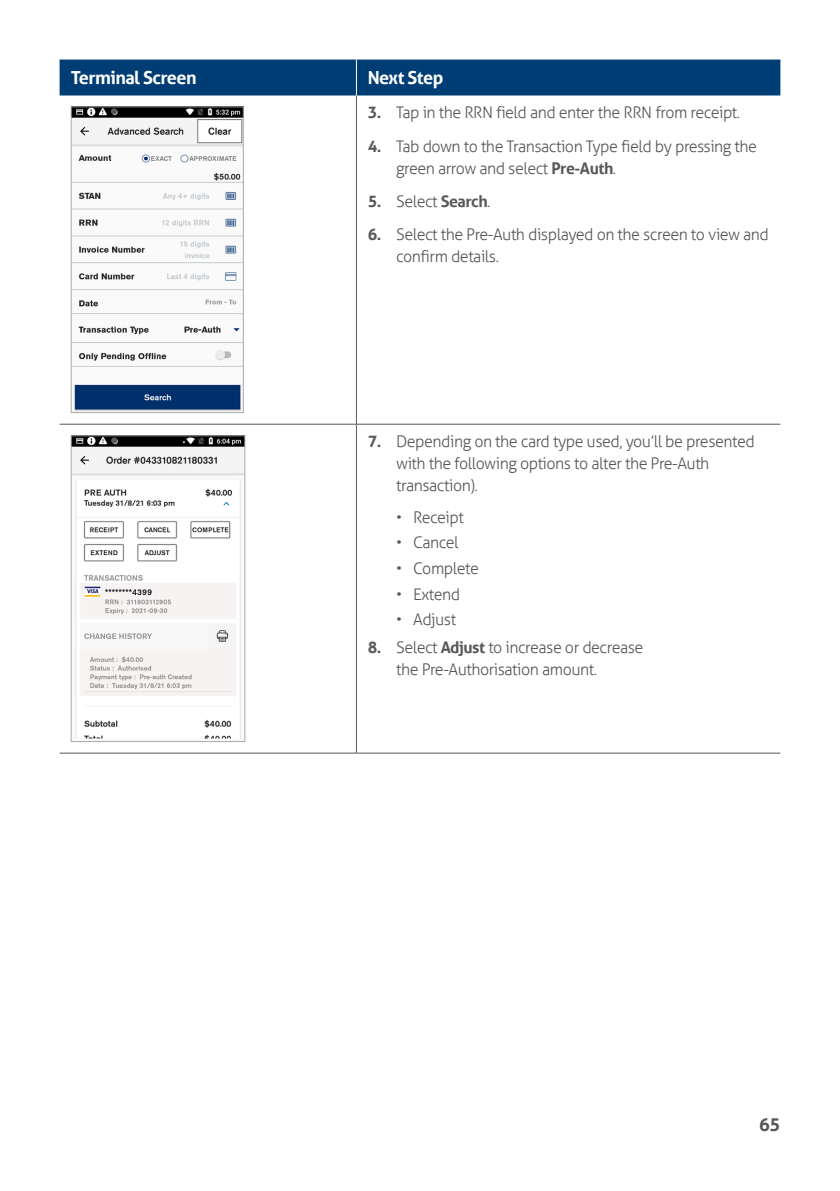
<style>
.page{position:relative;width:840px;height:1191px;background:#fff}
.page>*{position:absolute;margin:0;border:0;box-sizing:border-box;transform-origin:0 0}
.Table_Head{font:700 18px "Aller";letter-spacing:-.03em;color:#fff}
.t1{font:700 18px "Aller";color:#57585a}
.t2{font:300 16px/22px "Aller";letter-spacing:-.03em;color:#57585a}
.t3{font:700 16px "Aller";letter-spacing:-.03em;color:#57585a}
.s1{font-weight:700}
.s2{font-weight:300}
</style>
<div class="page">
<div style="left:60px;top:60px;width:720px;height:35px;background:#013d75"></div>
<hr style="left:356px;top:95px;width:1px;height:329px;background:#57585a">
<hr style="left:356px;top:424px;width:424px;height:1px;background:#57585a">
<hr style="left:356px;top:424px;width:1px;height:329px;background:#57585a">
<hr style="left:356px;top:753px;width:424px;height:1px;background:#57585a">
<hr style="left:60px;top:424px;width:296px;height:1px;background:#57585a">
<hr style="left:60px;top:753px;width:296px;height:1px;background:#57585a">
<hr style="left:356px;top:60px;width:1px;height:35px;background:#fff">
<img style="left:73px;top:109px;width:168px;height:302px">
<div style="left:71px;top:107px;width:172px;height:306px;border:1px solid #a8a9ad"></div>
<img style="left:73px;top:437px;width:170px;height:302px">
<div style="left:71px;top:435px;width:174px;height:307px;border:1px solid #a8a9ad"></div>
<p class="Table_Head" style="left:71px;top:67px;width:127px">Terminal Screen</p>
<p class="Table_Head" style="left:367px;top:67px;width:77px">Next Step</p>
<p class="t2" style="left:367px;top:102px;width:373px"><span class="s1">3.</span> Tap in the RRN field and enter the RRN from receipt.</p>
<p class="t2" style="left:396px;top:135px;width:362px;text-indent:-28px"><span class="s1">4.</span> Tab down to the Transaction Type field by pressing the green arrow and select <span class="s1">Pre-Auth</span>.</p>
<p class="t3" style="left:367px;top:191px;width:124px">5. <span class="s2">Select</span> Search<span class="s2">.</span></p>
<p class="t2" style="left:396px;top:224px;width:374px;text-indent:-28px"><span class="s1">6.</span> Select the Pre-Auth displayed on the screen to view and confirm details.</p>
<p class="t2" style="left:396px;top:431px;width:360px;text-indent:-28px"><span class="s1">7.</span> Depending on the card type used, you’ll be presented with the following options to alter the Pre-Auth transaction).</p>
<p class="t2" style="left:396px;top:506px;width:69px">• Receipt</p>
<p class="t2" style="left:396px;top:532px;width:64px">• Cancel</p>
<p class="t2" style="left:396px;top:557px;width:84px">• Complete</p>
<p class="t2" style="left:396px;top:583px;width:65px">• Extend</p>
<p class="t2" style="left:396px;top:609px;width:61px">• Adjust</p>
<p class="t2" style="left:396px;top:636px;width:249px;text-indent:-28px"><span class="s1">8.</span> Select <span class="s1">Adjust</span> to increase or decrease the Pre-Authorisation amount.</p>
<p class="t1" style="left:758px;top:1114px;width:23px">65</p>
</div>
